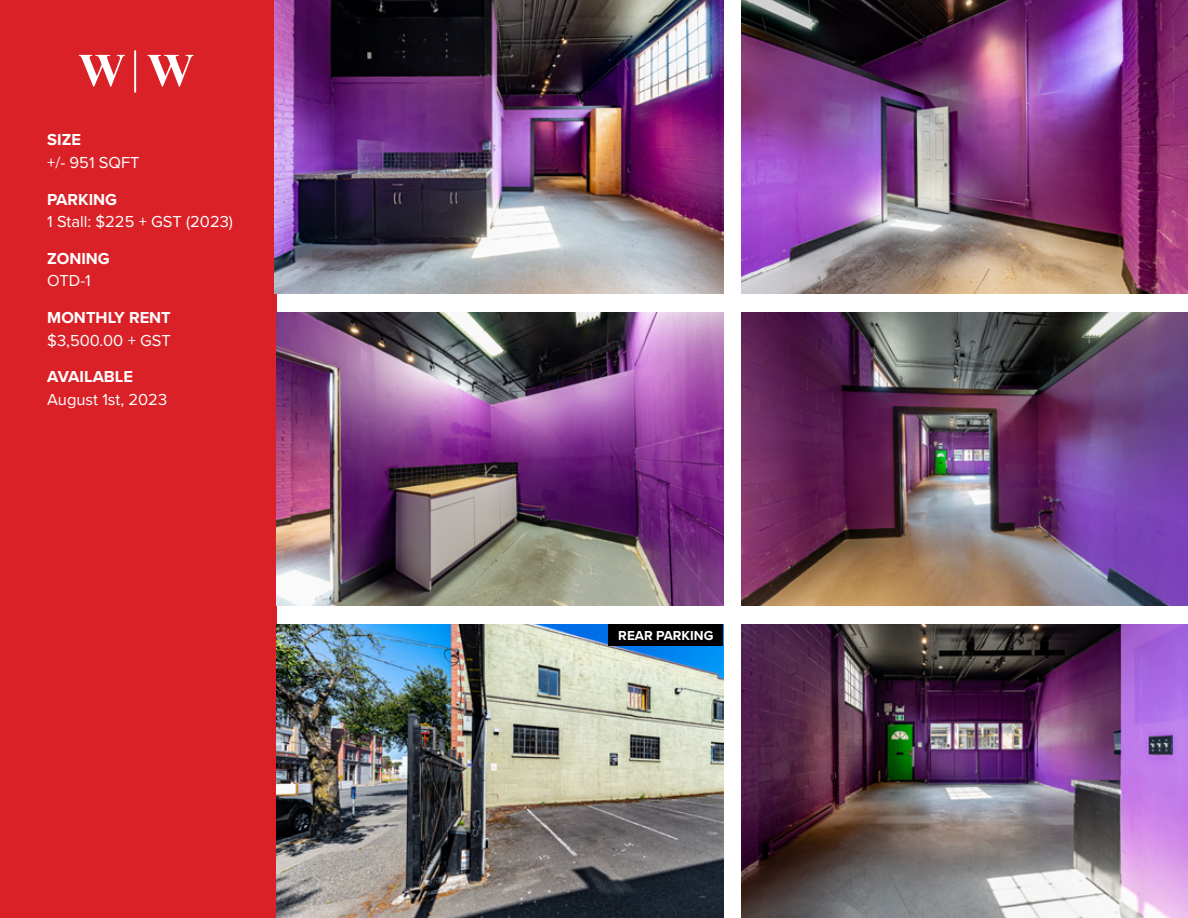
<style>
.page{position:relative;width:1188px;height:918px;background:#fff}
.page>*{position:absolute;margin:0;border:0;box-sizing:border-box;transform-origin:0 0}
.t1{font:16.5px "Proxima Nova";color:#fff}
.t2{font:700 16.5px "Proxima Nova";color:#fff}
.t3{font:700 13.5px "Proxima Nova";color:#fff}
</style>
<div class="page">
<div style="left:0;top:0;width:276px;height:918px;background:#da2128"></div>
<svg style="left:79px;top:55px;width:46px;height:32px"></svg>
<svg style="left:147px;top:55px;width:47px;height:32px"></svg>
<hr style="left:134px;top:50px;width:2px;height:43px;background:#fff">
<img style="left:741px;top:624px;width:447px;height:294px">
<img style="left:276px;top:624px;width:447px;height:294px">
<img style="left:741px;top:312px;width:447px;height:294px">
<img style="left:276px;top:312px;width:447px;height:294px">
<img style="left:741px;top:0;width:447px;height:294px">
<img style="left:274px;top:0;width:449px;height:294px">
<div style="left:609px;top:624px;width:114px;height:22px;background:#000"></div>
<p class="t2" style="left:47px;top:130px;width:35px">SIZE</p>
<p class="t1" style="left:47px;top:153px;width:94px">+/- 951 SQFT</p>
<p class="t2" style="left:47px;top:189px;width:71px">PARKING</p>
<p class="t1" style="left:47px;top:212px;width:187px">1 Stall: $225 + GST (2023)</p>
<p class="t2" style="left:47px;top:249px;width:64px">ZONING</p>
<p class="t1" style="left:47px;top:271px;width:45px">OTD-1</p>
<p class="t2" style="left:47px;top:308px;width:125px">MONTHLY RENT</p>
<p class="t1" style="left:47px;top:330px;width:125px">$3,500.00 + GST</p>
<p class="t2" style="left:47px;top:367px;width:87px">AVAILABLE</p>
<p class="t1" style="left:47px;top:390px;width:121px">August 1st, 2023</p>
<p class="t3" style="left:618px;top:628px;width:97px">REAR PARKING</p>
</div>
